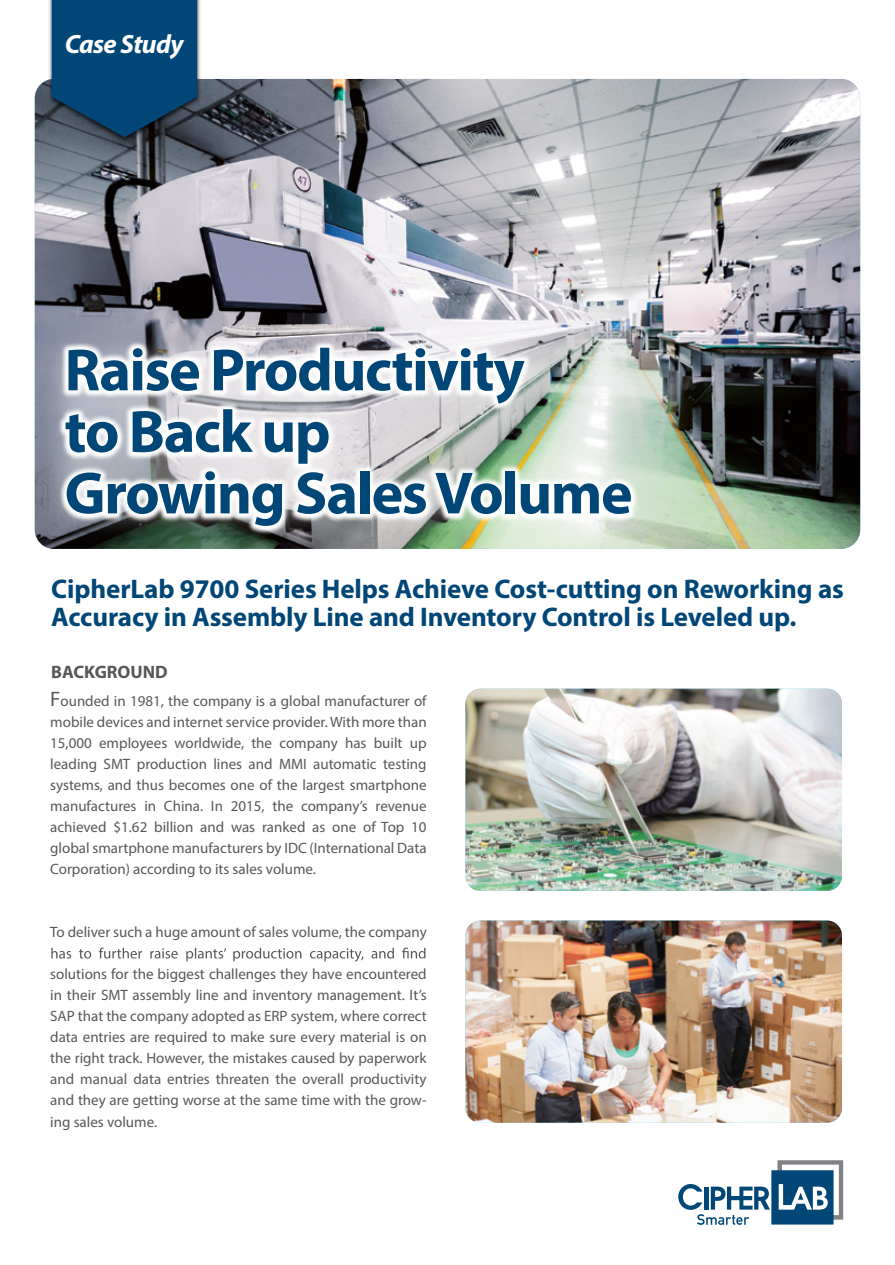
<style>
.page{position:relative;width:895px;height:1265px;background:#fff}
.page>*{position:absolute;margin:0;border:0;box-sizing:border-box;transform-origin:0 0}
.t1{font:700 60px/61.5px "Myriad Pro";letter-spacing:-.025em;color:#004677}
.t2{font:700 27px/28.5px "Myriad Pro";letter-spacing:-.005em;color:#004677}
.t3{font:italic 700 26.4px "Myriad Pro";letter-spacing:-.025em;color:#fff}
.t4{font:700 18px "Myriad Pro";color:#57585a}
.t5{font:15px/21px "Myriad Pro";color:#57585a;text-align:justify}
.s1{font-size:21px}
</style>
<div class="page">
<img style="left:35px;top:79px;width:825px;height:470px">
<img style="left:465px;top:688px;width:376px;height:202px">
<img style="left:465px;top:920px;width:376px;height:202px">
<img style="left:34px;top:0;width:217px;height:193px">
<img style="left:34px;top:281px;width:659px;height:268px">
<svg style="left:678px;top:1160px;width:165px;height:64px"></svg>
<svg style="left:52px;top:0;width:145px;height:137px;background:#084570"></svg>
<svg style="left:51px;top:947px;width:374px;height:14px"></svg>
<p class="t3" style="left:65px;top:27px;width:120px">Case Study</p>
<p class="t1" style="left:65px;top:337px;width:569px">Raise Productivity<br>to Back up<br>Growing SalesVolume</p>
<p class="t2" style="left:51px;top:573px;width:794px">CipherLab 9700 Series Helps Achieve Cost-cutting on Reworking as<br>Accuracy in Assembly Line and Inventory Control is Leveled up.</p>
<p class="t4" style="left:51px;top:659px;width:118px">BACKGROUND</p>
<p class="t5" style="left:50px;top:690px;width:378px"><span class="s1">F</span>ounded in 1981, the company is a global manufacturer of mobile devices and internet service provider. With more than 15,000 employees worldwide, the company has built up leading SMT production lines and MMI automatic testing systems, and thus becomes one of the largest smartphone manufactures in China. In 2015, the company’s revenue achieved $1.62 billion and was ranked as one of Top 10 global smartphone manufacturers by IDC (International Data Corporation) according to its sales volume.</p>
<p class="t5" style="left:50px;top:921px;width:378px">To deliver such a huge amount of sales volume, the company</p>
<p class="t5" style="left:50px;top:963px;width:378px">solutions for the biggest challenges they have encountered in their SMT assembly line and inventory management. It’s SAP that the company adopted as ERP system, where correct data entries are required to make sure every material is on the right track. However, the mistakes caused by paperwork and manual data entries threaten the overall productivity and they are getting worse at the same time with the grow&shy;ing sales volume.</p>
</div>
